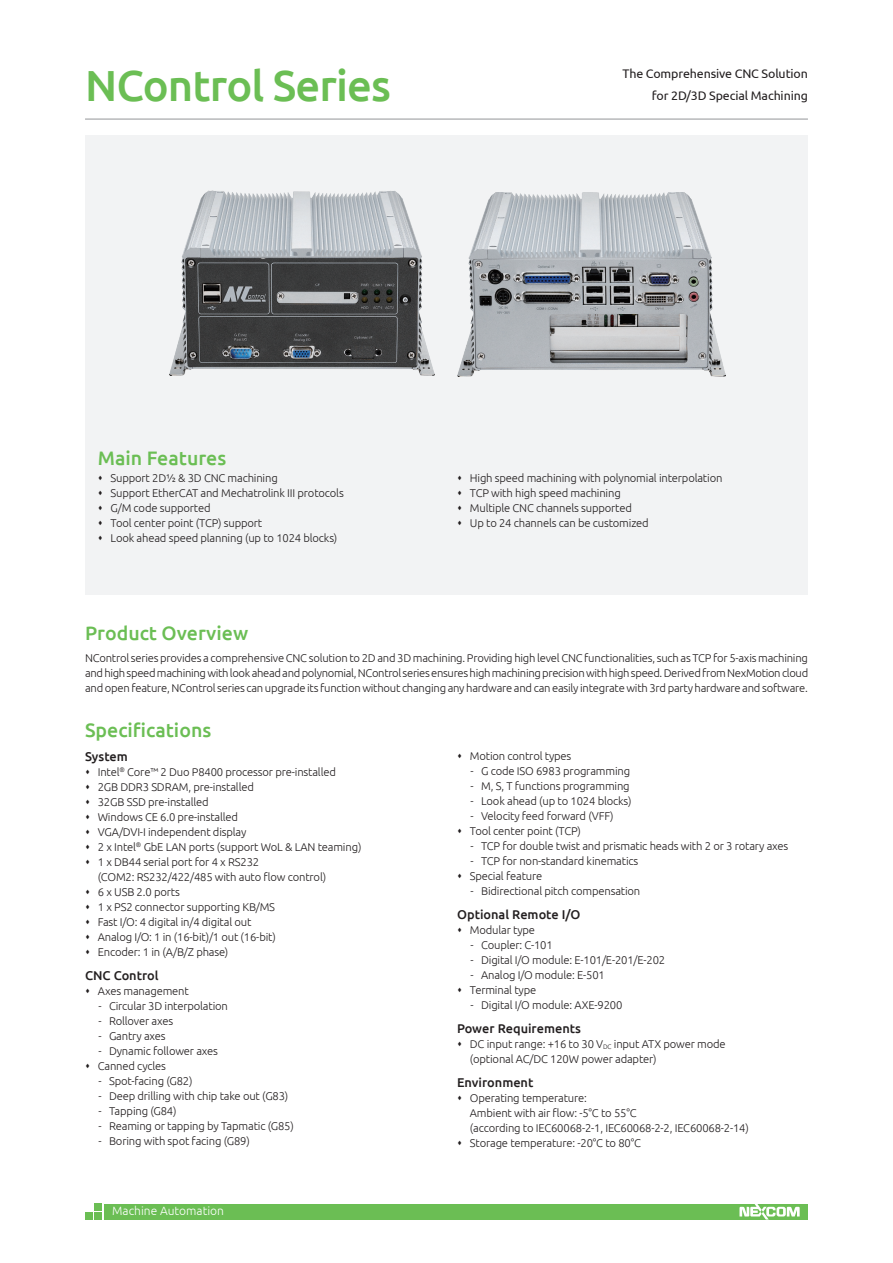
<style>
.page{position:relative;width:893px;height:1263px;background:#fff}
.page>*{position:absolute;margin:0;border:0;box-sizing:border-box;transform-origin:0 0}
.model_name{font:500 43.5px "Ubuntu";letter-spacing:-.02em;color:#6bbe54}
.t1{font:500 19.5px "Ubuntu";color:#6bbe54}
.item{font:500 12.75px "Ubuntu";color:#231f20}
.model_describe{font:12.45px "Ubuntu";letter-spacing:-.01em;color:#231f20}
.series_no{font:300 12px "Ubuntu";color:#fff}
.content{font:300 11.25px/15px "Ubuntu";letter-spacing:-.015em;color:#231f20}
.sub_list1{font:300 11.25px "Ubuntu";letter-spacing:-.015em;color:#231f20}
.product_overview{font:300 11.25px/15px "Ubuntu";letter-spacing:-.02em;color:#231f20;text-align:justify}
.s1{font-size:6.6px}
</style>
<div class="page">
<div style="left:104px;top:1204px;width:704px;height:15px;background:#6bbe54"></div>
<div style="left:94px;top:1203px;width:7px;height:7px;background:#6bbe54"></div>
<div style="left:94px;top:1213px;width:7px;height:7px;background:#6bbe54"></div>
<div style="left:85px;top:1213px;width:7px;height:7px;background:#6bbe54"></div>
<svg style="left:739px;top:1204px;width:61px;height:15px"></svg>
<hr style="left:85px;top:119px;width:723px;height:1px;background:#939598">
<div style="left:85px;top:136px;width:723px;height:459px;background:#f2f3f4"></div>
<img style="left:457px;top:192px;width:268px;height:184px">
<img style="left:169px;top:191px;width:266px;height:185px">
<p class="model_name" style="left:85px;top:58px;width:308px">NControl Series</p>
<p class="model_describe" style="left:622px;top:66px;width:187px">The Comprehensive CNC Solution</p>
<p class="model_describe" style="left:652px;top:88px;width:158px">for 2D/3D Special Machining</p>
<p class="t1" style="left:98px;top:446px;width:130px">Main Features</p>
<p class="content" style="left:111px;top:471px;width:169px">Support 2D½ &amp; 3D CNC machining</p>
<p class="content" style="left:111px;top:486px;width:235px">Support EtherCAT and Mechatrolink III protocols</p>
<p class="content" style="left:111px;top:501px;width:102px">G/M code supported</p>
<p class="content" style="left:111px;top:516px;width:153px">Tool center point (TCP) support</p>
<p class="content" style="left:111px;top:531px;width:228px">Look ahead speed planning (up to 1024 blocks)</p>
<p class="content" style="left:470px;top:471px;width:254px">High speed machining with polynomial interpolation</p>
<p class="content" style="left:470px;top:486px;width:152px">TCP with high speed machining</p>
<p class="content" style="left:470px;top:501px;width:164px">Multiple CNC channels supported</p>
<p class="content" style="left:470px;top:516px;width:180px">Up to 24 channels can be customized</p>
<p class="t1" style="left:85px;top:621px;width:165px">Product Overview</p>
<p class="product_overview" style="left:85px;top:650px;width:725px">NControl series provides a comprehensive CNC solution to 2D and 3D machining. Providing high level CNC functionalities, such as TCP for 5-axis machining and high speed machining with look ahead and polynomial, NControl series ensures high machining precision with high speed. Derived from NexMotion cloud and open feature, NControl series can upgrade its function without changing any hardware and can easily integrate with 3rd party hardware and software.</p>
<p class="t1" style="left:85px;top:718px;width:128px">Specifications</p>
<p class="item" style="left:85px;top:748px;width:44px">System</p>
<p class="content" style="left:98px;top:764px;width:240px">Intel<sup>®</sup> Core™ 2 Duo P8400 processor pre-installed</p>
<p class="content" style="left:98px;top:779px;width:158px">2GB DDR3 SDRAM, pre-installed</p>
<p class="content" style="left:98px;top:794px;width:112px">32GB SSD pre-installed</p>
<p class="content" style="left:98px;top:809px;width:142px">Windows CE 6.0 pre-installed</p>
<p class="content" style="left:98px;top:824px;width:150px">VGA/DVI-I independent display</p>
<p class="content" style="left:98px;top:839px;width:265px">2 x Intel<sup>®</sup> GbE LAN ports (support WoL &amp; LAN teaming)</p>
<p class="content" style="left:98px;top:854px;width:230px">1 x DB44 serial port for 4 x RS232<br>(COM2: RS232/422/485 with auto flow control)</p>
<p class="content" style="left:98px;top:884px;width:84px">6 x USB 2.0 ports</p>
<p class="content" style="left:98px;top:899px;width:179px">1 x PS2 connector supporting KB/MS</p>
<p class="content" style="left:98px;top:914px;width:155px">Fast I/O: 4 digital in/4 digital out</p>
<p class="content" style="left:98px;top:929px;width:180px">Analog I/O: 1 in (16-bit)/1 out (16-bit)</p>
<p class="content" style="left:98px;top:944px;width:132px">Encoder: 1 in (A/B/Z phase)</p>
<p class="item" style="left:85px;top:967px;width:75px">CNC Control</p>
<p class="content" style="left:98px;top:983px;width:92px">Axes management</p>
<p class="sub_list1" style="left:99px;top:999px;width:131px">- Circular 3D interpolation</p>
<p class="sub_list1" style="left:99px;top:1014px;width:76px">- Rollover axes</p>
<p class="sub_list1" style="left:99px;top:1029px;width:69px">- Gantry axes</p>
<p class="sub_list1" style="left:99px;top:1044px;width:121px">- Dynamic follower axes</p>
<p class="content" style="left:98px;top:1058px;width:70px">Canned cycles</p>
<p class="sub_list1" style="left:99px;top:1074px;width:95px">- Spot-facing (G82)</p>
<p class="sub_list1" style="left:99px;top:1089px;width:191px">- Deep drilling with chip take out (G83)</p>
<p class="sub_list1" style="left:99px;top:1104px;width:80px">- Tapping (G84)</p>
<p class="sub_list1" style="left:99px;top:1119px;width:197px">- Reaming or tapping by Tapmatic (G85)</p>
<p class="sub_list1" style="left:99px;top:1134px;width:153px">- Boring with spot facing (G89)</p>
<p class="series_no" style="left:112px;top:1203px;width:113px">Machine Automation</p>
<p class="content" style="left:470px;top:748px;width:103px">Motion control types</p>
<p class="sub_list1" style="left:471px;top:764px;width:161px">- G code ISO 6983 programming</p>
<p class="sub_list1" style="left:471px;top:779px;width:161px">- M, S, T functions programming</p>
<p class="sub_list1" style="left:471px;top:794px;width:162px">- Look ahead (up to 1024 blocks)</p>
<p class="sub_list1" style="left:471px;top:809px;width:144px">- Velocity feed forward (VFF)</p>
<p class="content" style="left:470px;top:823px;width:113px">Tool center point (TCP)</p>
<p class="sub_list1" style="left:471px;top:839px;width:319px">- TCP for double twist and prismatic heads with 2 or 3 rotary axes</p>
<p class="sub_list1" style="left:471px;top:854px;width:169px">- TCP for non-standard kinematics</p>
<p class="content" style="left:470px;top:868px;width:74px">Special feature</p>
<p class="sub_list1" style="left:471px;top:884px;width:171px">- Bidirectional pitch compensation</p>
<p class="item" style="left:457px;top:906px;width:125px">Optional Remote I/O</p>
<p class="content" style="left:470px;top:922px;width:67px">Modular type</p>
<p class="sub_list1" style="left:471px;top:938px;width:84px">- Coupler: C-101</p>
<p class="sub_list1" style="left:471px;top:953px;width:196px">- Digital I/O module: E-101/E-201/E-202</p>
<p class="sub_list1" style="left:471px;top:968px;width:136px">- Analog I/O module: E-501</p>
<p class="content" style="left:470px;top:982px;width:68px">Terminal type</p>
<p class="sub_list1" style="left:471px;top:998px;width:153px">- Digital I/O module: AXE-9200</p>
<p class="item" style="left:457px;top:1020px;width:125px">Power Requirements</p>
<p class="content" style="left:470px;top:1036px;width:257px">DC input range: +16 to 30 V<span class="s1">DC</span> input ATX power mode (optional AC/DC 120W power adapter)</p>
<p class="item" style="left:457px;top:1074px;width:78px">Environment</p>
<p class="content" style="left:470px;top:1090px;width:280px">Operating temperature:<br>Ambient with air flow: -5°C to 55°C<br>(according to IEC60068-2-1, IEC60068-2-2, IEC60068-2-14)</p>
<p class="content" style="left:470px;top:1135px;width:173px">Storage temperature: -20°C to 80°C</p>
</div>
